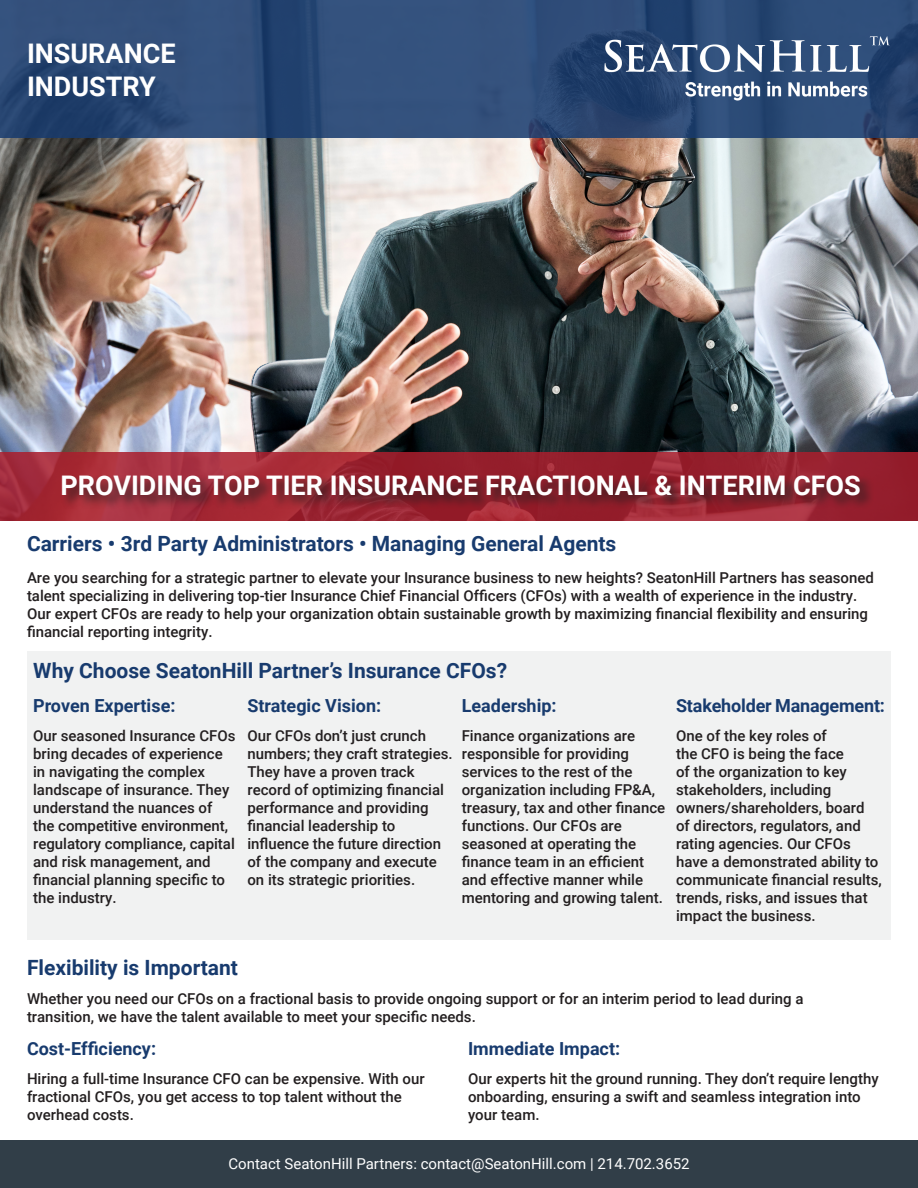
<style>
.page{position:relative;width:918px;height:1188px;background:#fff}
.page>*{position:absolute;margin:0;border:0;box-sizing:border-box;transform-origin:0 0}
.t1{font:700 27px/32.4px "Roboto";color:#fff}
.t2{font:700 21px "Roboto";color:#183b6e}
.t3{font:700 18px "Roboto";color:#183b6e}
.t4{font:500 15px/18px "Roboto";color:#231f20}
.t5{font:15px "Roboto";color:#fff}
</style>
<div class="page">
<img style="left:0;top:138px;width:918px;height:315px">
<svg style="left:0;top:453px;width:918px;height:68px;background:#9e2634"></svg>
<svg style="left:0;top:0;width:918px;height:138px;background:#2d4b76"></svg>
<img style="left:603px;top:27px;width:288px;height:81px">
<div style="left:61px;top:474px;width:813px;height:36px;background:#231f20;opacity:.75"></div>
<div style="left:0;top:1140px;width:918px;height:48px;background:#313e48"></div>
<div style="left:27px;top:651px;width:864px;height:289px;background:#f1f2f2"></div>
<p class="t1" style="left:27px;top:36px;width:150px">INSURANCE<br>INDUSTRY</p>
<p class="t1" style="left:60px;top:468px;width:802px">PROVIDING TOP TIER INSURANCE FRACTIONAL &amp; INTERIM CFOS</p>
<p class="t2" style="left:27px;top:529px;width:591px">Carriers • 3rd Party Administrators • Managing General Agents</p>
<p class="t4" style="left:27px;top:568px;width:848px">Are you searching for a strategic partner to elevate your Insurance business to new heights? SeatonHill Partners has seasoned talent specializing in delivering top-tier Insurance Chief Financial Officers (CFOs) with a wealth of experience in the industry.<br>Our expert CFOs are ready to help your organization obtain sustainable growth by maximizing financial flexibility and ensuring financial reporting integrity.</p>
<p class="t2" style="left:33px;top:656px;width:475px">Why Choose SeatonHill Partner’s Insurance CFOs?</p>
<p class="t3" style="left:33px;top:693px;width:144px">Proven Expertise:</p>
<p class="t4" style="left:33px;top:726px;width:204px">Our seasoned Insurance CFOs bring decades of experience in navigating the complex landscape of insurance. They understand the nuances of the competitive environment, regulatory compliance, capital and risk management, and financial planning specific to the industry.</p>
<p class="t3" style="left:247px;top:693px;width:135px">Strategic Vision:</p>
<p class="t4" style="left:247px;top:726px;width:207px">Our CFOs don’t just crunch numbers; they craft strategies.<br>They have a proven track record of optimizing financial performance and providing financial leadership to influence the future direction of the company and execute on its strategic priorities.</p>
<p class="t3" style="left:462px;top:693px;width:96px">Leadership:</p>
<p class="t4" style="left:462px;top:726px;width:205px">Finance organizations are responsible for providing services to the rest of the organization including FP&amp;A, treasury, tax and other finance functions. Our CFOs are seasoned at operating the finance team in an efficient and effective manner while mentoring and growing talent.</p>
<p class="t3" style="left:676px;top:693px;width:210px">Stakeholder Management:</p>
<p class="t4" style="left:676px;top:726px;width:207px">One of the key roles of<br>the CFO is being the face<br>of the organization to key stakeholders, including owners/shareholders, board of directors, regulators, and rating agencies. Our CFOs have a demonstrated ability to communicate financial results, trends, risks, and issues that impact the business.</p>
<p class="t2" style="left:27px;top:953px;width:213px">Flexibility is Important</p>
<p class="t4" style="left:27px;top:989px;width:778px">Whether you need our CFOs on a fractional basis to provide ongoing support or for an interim period to lead during a transition, we have the talent available to meet your specific needs.</p>
<p class="t3" style="left:27px;top:1036px;width:131px">Cost-Efficiency:</p>
<p class="t4" style="left:27px;top:1069px;width:399px">Hiring a full-time Insurance CFO can be expensive. With our fractional CFOs, you get access to top talent without the overhead costs.</p>
<p class="t3" style="left:468px;top:1036px;width:154px">Immediate Impact:</p>
<p class="t4" style="left:468px;top:1069px;width:412px">Our experts hit the ground running. They don’t require lengthy onboarding, ensuring a swift and seamless integration into your team.</p>
<p class="t5" style="left:228px;top:1154px;width:463px">Contact SeatonHill Partners: contact@SeatonHill.com | 214.702.3652</p>
</div>
